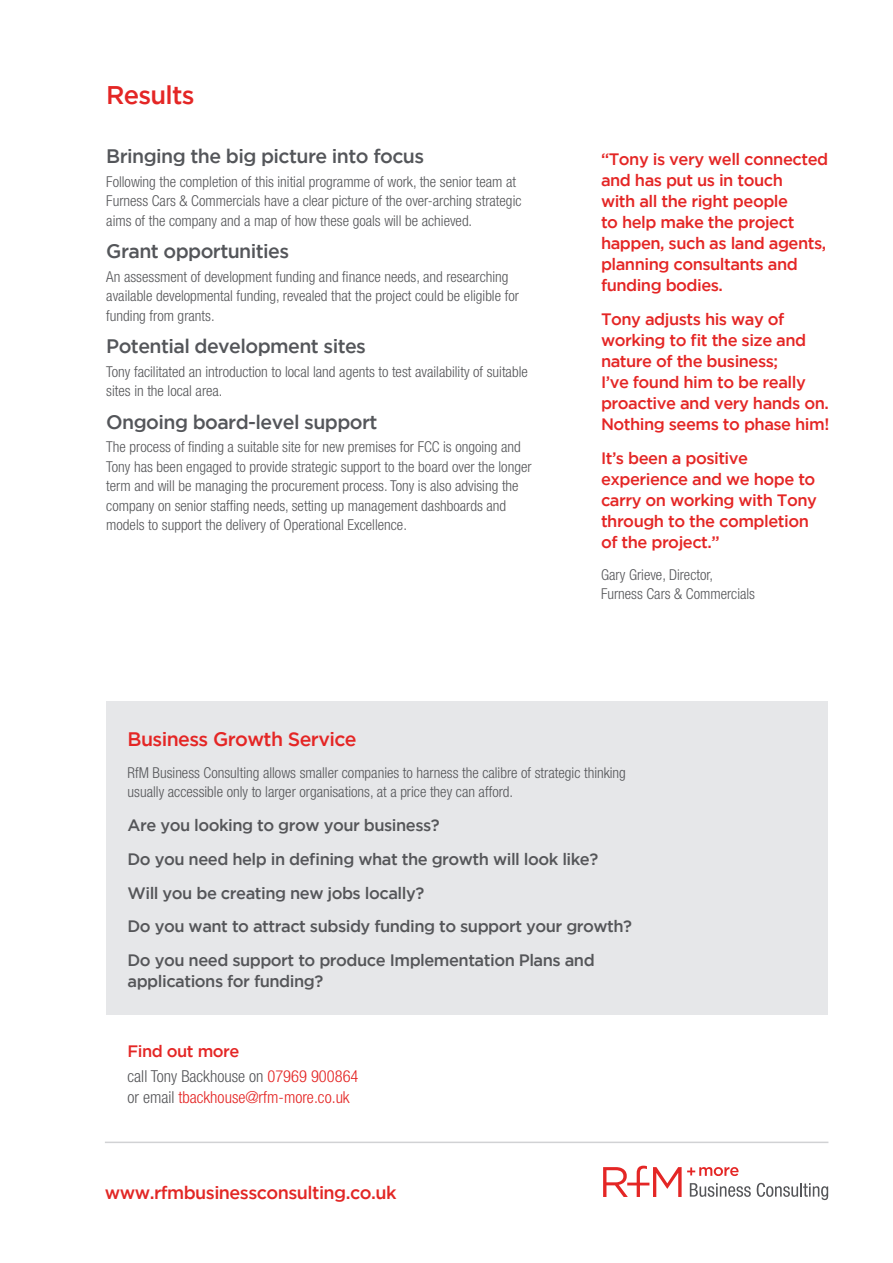
<style>
.page{position:relative;width:893px;height:1263px;background:#fff}
.page>*{position:absolute;margin:0;border:0;box-sizing:border-box;transform-origin:0 0}
.t1{font:500 25.5px "Gotham";letter-spacing:-.03em;color:#e42625}
.t2{font:500 19.5px "Gotham";letter-spacing:-.03em;color:#54565a}
.t3{font:500 19.5px "Gotham";letter-spacing:-.03em;color:#e42625}
.t4{font:500 18px "Gotham";letter-spacing:-.03em;color:#e22725}
.t5{font:500 16.5px/21px "Gotham";letter-spacing:-.03em;color:#e42625}
.t6{font:500 16.5px/33.8px "Gotham";letter-spacing:-.03em;color:#555659}
.t7{font:300 condensed 16.5px/21px "Helvetica Neue";color:#e42625}
.t8{font:300 condensed 15px/19.5px "Helvetica Neue";color:#555659}
.s1{color:#555659}
</style>
<div class="page">
<div style="left:106px;top:702px;width:722px;height:313px;background:#e6e7e9"></div>
<svg style="left:603px;top:1166px;width:148px;height:31px"></svg>
<svg style="left:757px;top:1183px;width:71px;height:17px"></svg>
<hr style="left:105px;top:1141px;width:723px;height:2px;background:#d1d2d4">
<h1 class="t1" style="left:106px;top:80px;width:90px">Results</h1>
<h2 class="t2" style="left:106px;top:145px;width:319px">Bringing the big picture into focus</h2>
<p class="t8" style="left:106px;top:172px;width:417px">Following the completion of this initial programme of work, the senior team at<br>Furness Cars &amp; Commercials have a clear picture of the over-arching strategic aims of the company and a map of how these goals will be achieved.</p>
<h2 class="t2" style="left:106px;top:240px;width:184px">Grant opportunities</h2>
<p class="t8" style="left:106px;top:267px;width:414px">An assessment of development funding and finance needs, and researching available developmental funding, revealed that the project could be eligible for funding from grants.</p>
<h2 class="t2" style="left:106px;top:335px;width:261px">Potential development sites</h2>
<p class="t8" style="left:106px;top:362px;width:423px">Tony facilitated an introduction to local land agents to test availability of suitable sites in the local area.</p>
<h2 class="t2" style="left:106px;top:411px;width:273px">Ongoing board-level support</h2>
<p class="t8" style="left:106px;top:437px;width:427px">The process of finding a suitable site for new premises for FCC is ongoing and Tony has been engaged to provide strategic support to the board over the longer term and will be managing the procurement process. Tony is also advising the company on senior staffing needs, setting up management dashboards and models to support the delivery of Operational Excellence.</p>
<h2 class="t3" style="left:128px;top:728px;width:231px">Business Growth Service</h2>
<p class="t5" style="left:601px;top:148px;width:229px">“Tony is very well connected and has put us in touch<br>with all the right people<br>to help make the project happen, such as land agents, planning consultants and funding bodies.</p>
<p class="t5" style="left:601px;top:308px;width:230px">Tony adjusts his way of working to fit the size and nature of the business;<br>I’ve found him to be really proactive and very hands on.<br>Nothing seems to phase him!</p>
<p class="t5" style="left:601px;top:447px;width:218px">It’s been a positive experience and we hope to carry on working with Tony through to the completion of the project.”</p>
<p class="t8" style="left:601px;top:565px;width:156px">Gary Grieve, Director,<br>Furness Cars &amp; Commercials</p>
<p class="t8" style="left:128px;top:763px;width:500px">RfM Business Consulting allows smaller companies to harness the calibre of strategic thinking usually accessible only to larger organisations, at a price they can afford.</p>
<p class="t6" style="left:128px;top:808px;width:506px">Are you looking to grow your business?<br>Do you need help in defining what the growth will look like?<br>Will you be creating new jobs locally?<br>Do you want to attract subsidy funding to support your growth?<br>Do you need support to produce Implementation Plans and</p>
<p class="t6" style="left:128px;top:964px;width:197px">applications for funding?</p>
<p class="t5" style="left:128px;top:1040px;width:113px">Find out more</p>
<p class="t7" style="left:128px;top:1066px;width:232px"><span class="s1">call Tony Backhouse on</span> 07969 900864 <span class="s1">or email</span> tbackhouse@rfm-more.co.uk</p>
<p class="t4" style="left:105px;top:1183px;width:293px">www.rfmbusinessconsulting.co.uk</p>
</div>
